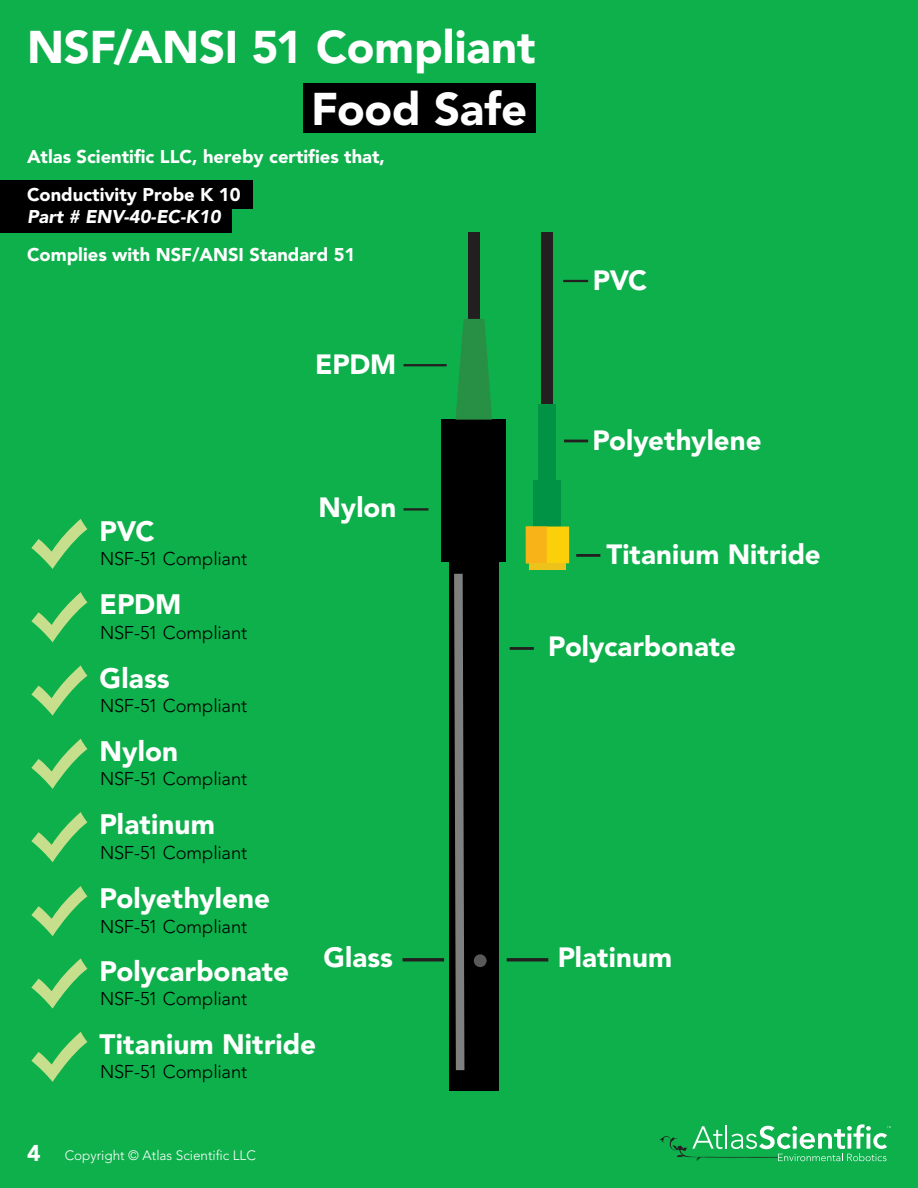
<style>
.page{position:relative;width:918px;height:1188px;background:#0db04b}
.page>*{position:absolute;margin:0;border:0;box-sizing:border-box;transform-origin:0 0}
.t1{font:900 45.45px "Avenir";letter-spacing:-.005em;color:#fff}
.t2{font:900 27.9px "Avenir";letter-spacing:.005em;color:#fff}
.t3{font:900 27.6px "Avenir";letter-spacing:.005em;color:#fff}
.t4{font:300 18.3px "Avenir";letter-spacing:-.005em;color:#000}
.t5{font:900 18.3px/38.1px "Avenir";color:#fff}
.t6{font:italic 900 18.3px "Avenir";color:#fff}
.t7{font:300 13.5px "Avenir";color:#fff}
.s1{font-weight:900;font-size:22.65px}
</style>
<div class="page">
<svg style="left:31px;top:886px;width:56px;height:50px"></svg>
<svg style="left:31px;top:812px;width:56px;height:50px"></svg>
<svg style="left:31px;top:958px;width:56px;height:51px"></svg>
<svg style="left:31px;top:665px;width:56px;height:51px"></svg>
<svg style="left:31px;top:739px;width:56px;height:50px"></svg>
<svg style="left:31px;top:519px;width:56px;height:50px"></svg>
<svg style="left:31px;top:592px;width:56px;height:50px"></svg>
<svg style="left:31px;top:1032px;width:56px;height:50px"></svg>
<div style="left:468px;top:232px;width:12px;height:87px;background:#231f20"></div>
<div style="left:542px;top:232px;width:11px;height:190px;background:#231f20"></div>
<hr style="left:563px;top:280px;width:25px;height:2px;background:#231f20">
<hr style="left:404px;top:508px;width:25px;height:3px;background:#231f20">
<hr style="left:404px;top:364px;width:43px;height:2px;background:#231f20">
<hr style="left:564px;top:440px;width:24px;height:2px;background:#231f20">
<hr style="left:576px;top:554px;width:24px;height:3px;background:#231f20">
<hr style="left:510px;top:647px;width:24px;height:3px;background:#231f20">
<hr style="left:507px;top:958px;width:41px;height:3px;background:#231f20">
<hr style="left:403px;top:958px;width:41px;height:3px;background:#231f20">
<div style="left:539px;top:404px;width:17px;height:83px;background:#009345"></div>
<div style="left:534px;top:480px;width:27px;height:48px;background:#009345"></div>
<div style="left:526px;top:527px;width:43px;height:36px;background:#fbd00a"></div>
<div style="left:526px;top:527px;width:21px;height:36px;background:#f8b318"></div>
<div style="left:529px;top:563px;width:37px;height:6px;background:#ecc21b"></div>
<div style="left:449px;top:558px;width:49px;height:533px;background:#000"></div>
<div style="left:442px;top:420px;width:64px;height:142px;background:#000"></div>
<svg style="left:455px;top:319px;width:37px;height:101px"></svg>
<svg style="left:454px;top:574px;width:10px;height:496px;background:#6c6c6c"></svg>
<div style="left:474px;top:954px;width:13px;height:13px;background:#58595b;border-radius:50%"></div>
<div style="left:0;top:181px;width:253px;height:28px;background:#000"></div>
<div style="left:0;top:203px;width:232px;height:29px;background:#000"></div>
<div style="left:304px;top:83px;width:232px;height:50px;background:#000"></div>
<svg style="left:660px;top:1124px;width:231px;height:37px"></svg>
<p class="t1" style="left:27px;top:20px;width:510px">NSF/ANSI 51 Compliant</p>
<p class="t1" style="left:311px;top:81px;width:218px">Food Safe</p>
<p class="t5" style="left:27px;top:137px;width:360px">Atlas Scientific LLC, hereby certifies that,<br>Conductivity Probe K 10</p>
<p class="t6" style="left:27px;top:206px;width:195px">Part # ENV-40-EC-K10</p>
<p class="t5" style="left:27px;top:236px;width:330px">Complies with NSF/ANSI Standard 51</p>
<p class="t3" style="left:315px;top:348px;width:83px">EPDM</p>
<p class="t2" style="left:100px;top:515px;width:56px">PVC</p>
<p class="t4" style="left:100px;top:548px;width:149px">NSF-51 Compliant</p>
<p class="t2" style="left:100px;top:588px;width:83px">EPDM</p>
<p class="t4" style="left:100px;top:622px;width:149px">NSF-51 Compliant</p>
<p class="t2" style="left:100px;top:661px;width:72px">Glass</p>
<p class="t4" style="left:100px;top:695px;width:149px">NSF-51 Compliant</p>
<p class="t2" style="left:100px;top:734px;width:80px">Nylon</p>
<p class="t4" style="left:100px;top:768px;width:149px">NSF-51 Compliant</p>
<p class="t2" style="left:100px;top:808px;width:117px">Platinum</p>
<p class="t4" style="left:100px;top:842px;width:149px">NSF-51 Compliant</p>
<p class="t2" style="left:100px;top:882px;width:172px">Polyethylene</p>
<p class="t4" style="left:100px;top:916px;width:149px">NSF-51 Compliant</p>
<p class="t3" style="left:319px;top:491px;width:79px">Nylon</p>
<p class="t3" style="left:593px;top:264px;width:56px">PVC</p>
<p class="t3" style="left:593px;top:424px;width:171px">Polyethylene</p>
<p class="t3" style="left:606px;top:538px;width:216px">Titanium Nitride</p>
<p class="t3" style="left:548px;top:630px;width:189px">Polycarbonate</p>
<p class="t2" style="left:100px;top:954px;width:191px">Polycarbonate</p>
<p class="t4" style="left:100px;top:988px;width:149px">NSF-51 Compliant</p>
<p class="t3" style="left:324px;top:941px;width:71px">Glass</p>
<p class="t3" style="left:558px;top:941px;width:116px">Platinum</p>
<p class="t2" style="left:100px;top:1027px;width:218px">Titanium Nitride</p>
<p class="t4" style="left:100px;top:1061px;width:149px">NSF-51 Compliant</p>
<p class="t7" style="left:27px;top:1148px;width:230px"><span class="s1">4</span> Copyright © Atlas Scientific LLC</p>
</div>
